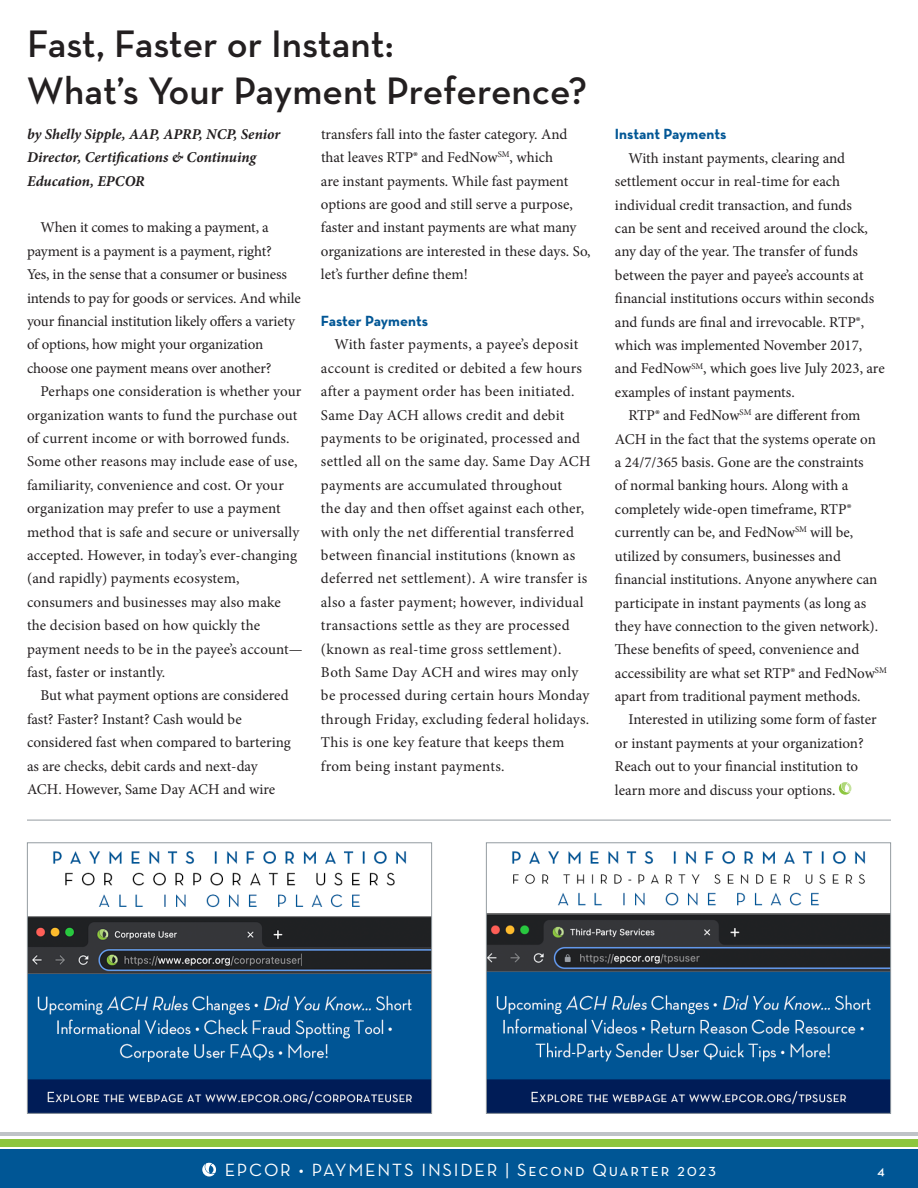
<style>
.page{position:relative;width:918px;height:1188px;background:#fff}
.page>*{position:absolute;margin:0;border:0;box-sizing:border-box;transform-origin:0 0}
.t1{font:600 39px/46.8px "Neutraface Text";letter-spacing:-.005em;color:#231f20}
.t2{font:18px "Neutraface Text";letter-spacing:.1em;color:#fff}
.t3{font:15px/23.4px "Minion Pro";color:#231f20}
.t4{font:15px/23.4px "Minion Pro";letter-spacing:.02em;color:#231f20}
.t5{font:italic 700 15px/23.4px "Minion Pro";color:#231f20}
.t6{font:700 15px "Neutraface Text";color:#005695}
.t7{font:600 13.5px "Neutraface Text";color:#fff}
</style>
<div class="page">
<div style="left:0;top:1149px;width:918px;height:39px;background:#005695"></div>
<hr style="left:0;top:1133px;width:918px;height:3px;background:#bfc3c7">
<div style="left:0;top:1139px;width:918px;height:7px;background:#8dc63f"></div>
<svg style="left:202px;top:1163px;width:14px;height:14px"></svg>
<svg style="left:839px;top:782px;width:12px;height:13px"></svg>
<img style="left:29px;top:851px;width:401px;height:261px">
<div style="left:27px;top:842px;width:405px;height:272px;border:1px solid #949ca1"></div>
<img style="left:488px;top:851px;width:401px;height:261px">
<div style="left:486px;top:842px;width:405px;height:272px;border:1px solid #949ca1"></div>
<hr style="left:27px;top:820px;width:864px;height:1px;background:#949ca1">
<h1 class="t1" style="left:27px;top:20px;width:562px">Fast, Faster or Instant:<br>What’s Your Payment Preference?</h1>
<p class="t5" style="left:27px;top:122px;width:255px">by Shelly Sipple, AAP, APRP, NCP, Senior<br>Director, Certifications &amp; Continuing<br>Education, EPCOR</p>
<p class="t3" style="left:27px;top:216px;width:275px;text-indent:14px">When it comes to making a payment, a payment is a payment is a payment, right?<br>Yes, in the sense that a consumer or business intends to pay for goods or services. And while your financial institution likely offers a variety of options, how might your organization choose one payment means over another?</p>
<p class="t3" style="left:27px;top:380px;width:277px;text-indent:14px">Perhaps one consideration is whether your organization wants to fund the purchase out of current income or with borrowed funds.<br>Some other reasons may include ease of use, familiarity, convenience and cost. Or your organization may prefer to use a payment method that is safe and secure or universally accepted. However, in today’s ever-changing (and rapidly) payments ecosystem, consumers and businesses may also make the decision based on how quickly the payment needs to be in the payee’s account— fast, faster or instantly.</p>
<p class="t3" style="left:27px;top:684px;width:265px;text-indent:14px">But what payment options are considered fast? Faster? Instant? Cash would be considered fast when compared to bartering as are checks, debit cards and next-day ACH. However, Same Day ACH and wire</p>
<p class="t3" style="left:321px;top:122px;width:271px">transfers fall into the faster category. And that leaves RTP® and FedNow<sup>SM</sup>, which<br>are instant payments. While fast payment options are good and still serve a purpose, faster and instant payments are what many organizations are interested in these days. So, let’s further define them!</p>
<p class="t6" style="left:321px;top:311px;width:109px">Faster Payments</p>
<p class="t4" style="left:321px;top:333px;width:271px;text-indent:14px">With faster payments, a payee’s deposit account is credited or debited a few hours after a payment order has been initiated.<br>Same Day ACH allows credit and debit payments to be originated, processed and settled all on the same day. Same Day ACH payments are accumulated throughout<br>the day and then offset against each other, with only the net differential transferred between financial institutions (known as deferred net settlement). A wire transfer is also a faster payment; however, individual transactions settle as they are processed (known as real-time gross settlement).<br>Both Same Day ACH and wires may only be processed during certain hours Monday through Friday, excluding federal holidays.<br>This is one key feature that keeps them from being instant payments.</p>
<p class="t6" style="left:615px;top:125px;width:113px">Instant Payments</p>
<p class="t3" style="left:628px;top:146px;width:218px">With instant payments, clearing and</p>
<p class="t3" style="left:615px;top:170px;width:227px">settlement occur in real-time for each</p>
<p class="t3" style="left:615px;top:193px;width:239px">individual credit transaction, and funds</p>
<p class="t3" style="left:615px;top:217px;width:254px">can be sent and received around the clock,</p>
<p class="t3" style="left:615px;top:240px;width:245px">any day of the year. The transfer of funds</p>
<p class="t3" style="left:615px;top:263px;width:250px">between the payer and payee’s accounts at</p>
<p class="t3" style="left:615px;top:287px;width:261px">financial institutions occurs within seconds</p>
<p class="t3" style="left:615px;top:310px;width:251px">and funds are final and irrevocable. RTP®,</p>
<p class="t3" style="left:615px;top:334px;width:249px">which was implemented November 2017,</p>
<p class="t3" style="left:615px;top:357px;width:271px">and FedNow<sup>SM</sup>, which goes live July 2023, are</p>
<p class="t3" style="left:615px;top:380px;width:181px">examples of instant payments.</p>
<p class="t3" style="left:628px;top:404px;width:233px">RTP® and FedNow<sup>SM</sup> are different from</p>
<p class="t3" style="left:615px;top:427px;width:263px">ACH in the fact that the systems operate on</p>
<p class="t3" style="left:615px;top:451px;width:250px">a 24/7/365 basis. Gone are the constraints</p>
<p class="t3" style="left:615px;top:474px;width:235px">of normal banking hours. Along with a</p>
<p class="t3" style="left:615px;top:497px;width:238px">completely wide-open timeframe, RTP®</p>
<p class="t3" style="left:615px;top:521px;width:240px">currently can be, and FedNow<sup>SM</sup> will be,</p>
<p class="t3" style="left:615px;top:544px;width:228px">utilized by consumers, businesses and</p>
<p class="t3" style="left:615px;top:568px;width:264px">financial institutions. Anyone anywhere can</p>
<p class="t3" style="left:615px;top:591px;width:253px">participate in instant payments (as long as</p>
<p class="t3" style="left:615px;top:614px;width:265px">they have connection to the given network).</p>
<p class="t3" style="left:615px;top:638px;width:246px">These benefits of speed, convenience and</p>
<p class="t3" style="left:615px;top:661px;width:273px">accessibility are what set RTP® and FedNow<sup>SM</sup></p>
<p class="t3" style="left:615px;top:685px;width:247px">apart from traditional payment methods.</p>
<p class="t3" style="left:628px;top:708px;width:250px">Interested in utilizing some form of faster</p>
<p class="t3" style="left:615px;top:731px;width:250px">or instant payments at your organization?</p>
<p class="t3" style="left:615px;top:755px;width:245px">Reach out to your financial institution to</p>
<p class="t3" style="left:615px;top:778px;width:222px">learn more and discuss your options.</p>
<p class="t2" style="left:225px;top:1158px;width:493px">EPCOR • PAYMENTS INSIDER | Second Quarter 2023</p>
<p class="t7" style="left:878px;top:1161px;width:9px">4</p>
</div>
